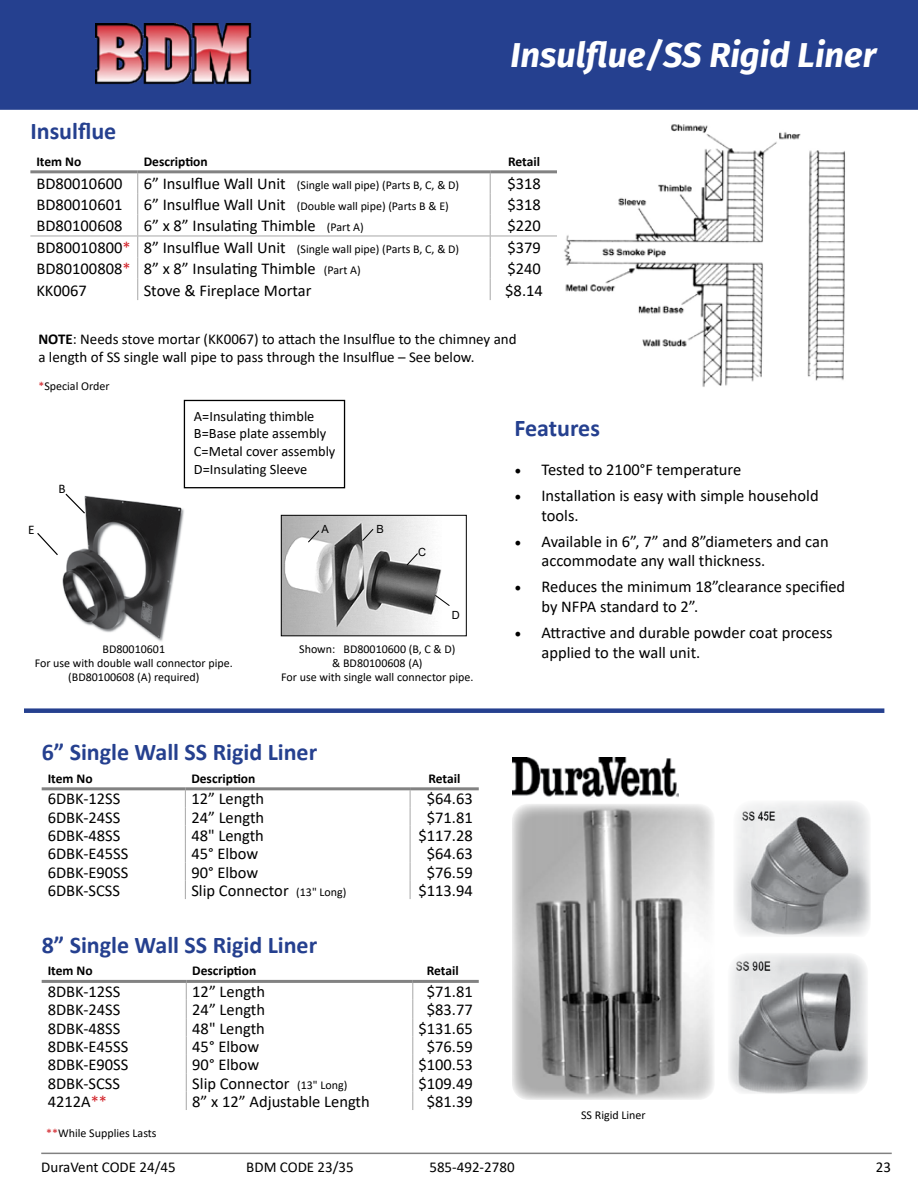
<style>
.page{position:relative;width:918px;height:1188px;background:#fff}
.page>*{position:absolute;margin:0;border:0;box-sizing:border-box;transform-origin:0 0}
.t1{font:italic 700 34.5px "Fira Sans";color:#fff}
.t2{font:700 24px "Calibri";color:#25408f}
.t3{font:16.5px/19.8px "Calibri";color:#000}
.t4{font:15px/18px "Calibri";color:#000}
.t5{font:14.4px/17.2px "Calibri";color:#000}
.t6{font:700 13.5px "Calibri";color:#000}
.t7{font:13.2px "Calibri";color:#000}
.t8{font:12px/14.4px "Calibri";color:#000;text-align:center}
.t9{font:11.25px "Arial";color:#000}
.s1{font-size:16.5px}
.s2{font-size:12px}
.s3{color:#d2232a}
.s4{font-weight:700}
.s5{font-family:"Minion Pro";font-size:18px}
</style>
<div class="page">
<hr style="left:41px;top:1153px;width:851px;height:1px;background:#818181">
<div style="left:0;top:0;width:918px;height:110px;background:#25408f"></div>
<div style="left:95px;top:21px;width:250px;height:83px;background:#25408f"></div>
<svg style="left:185px;top:790px;width:1px;height:109px"></svg>
<svg style="left:410px;top:790px;width:1px;height:109px"></svg>
<hr style="left:42px;top:787px;width:143px;height:3px;background:#828282">
<hr style="left:185px;top:787px;width:225px;height:3px;background:#828282">
<hr style="left:410px;top:787px;width:69px;height:3px;background:#828282">
<svg style="left:186px;top:983px;width:1px;height:127px"></svg>
<svg style="left:412px;top:983px;width:1px;height:127px"></svg>
<hr style="left:42px;top:980px;width:144px;height:3px;background:#828282">
<hr style="left:186px;top:980px;width:227px;height:3px;background:#828282">
<hr style="left:413px;top:980px;width:66px;height:3px;background:#828282">
<img style="left:512px;top:757px;width:167px;height:40px">
<img style="left:734px;top:801px;width:137px;height:135px">
<img style="left:729px;top:954px;width:139px;height:140px">
<img style="left:512px;top:804px;width:202px;height:296px">
<div style="left:24px;top:708px;width:860px;height:5px;background:#25408f"></div>
<svg style="left:137px;top:173px;width:1px;height:127px"></svg>
<svg style="left:490px;top:173px;width:1px;height:127px"></svg>
<hr style="left:30px;top:170px;width:108px;height:3px;background:#828282">
<hr style="left:138px;top:170px;width:352px;height:3px;background:#828282">
<hr style="left:490px;top:170px;width:68px;height:3px;background:#828282">
<hr style="left:30px;top:236px;width:108px;height:1px;background:#a7a7a7">
<hr style="left:138px;top:236px;width:352px;height:1px;background:#a7a7a7">
<hr style="left:490px;top:236px;width:68px;height:1px;background:#a7a7a7">
<img style="left:62px;top:488px;width:132px;height:154px">
<img style="left:283px;top:517px;width:158px;height:117px">
<svg style="left:307px;top:529px;width:13px;height:15px"></svg>
<svg style="left:361px;top:528px;width:14px;height:14px"></svg>
<svg style="left:406px;top:552px;width:13px;height:14px"></svg>
<svg style="left:435px;top:594px;width:15px;height:13px"></svg>
<div style="left:281px;top:515px;width:186px;height:121px;border:1px solid #000"></div>
<div style="left:184px;top:400px;width:161px;height:88px;border:1px solid #000"></div>
<svg style="left:64px;top:492px;width:22px;height:23px"></svg>
<svg style="left:37px;top:533px;width:21px;height:22px"></svg>
<img style="left:557px;top:124px;width:289px;height:263px">
<img style="left:96px;top:24px;width:156px;height:60px">
<h1 class="t1" style="left:511px;top:31px;width:367px">Insulflue/SS Rigid Liner</h1>
<h2 class="t2" style="left:30px;top:114px;width:87px">Insulflue</h2>
<p class="t6" style="left:36px;top:152px;width:47px">Item No</p>
<p class="t6" style="left:144px;top:152px;width:66px">Description</p>
<p class="t6" style="left:508px;top:152px;width:33px">Retail</p>
<p class="t3" style="left:36px;top:173px;width:88px">BD80010600</p>
<p class="t8" style="left:144px;top:177px;width:317px"><span class="s1">6” Insulflue Wall Unit</span> (Single wall pipe) (Parts B, C, &amp; D)</p>
<p class="t3" style="left:507px;top:173px;width:35px">$318</p>
<p class="t3" style="left:36px;top:194px;width:88px">BD80010601</p>
<p class="t8" style="left:144px;top:199px;width:307px"><span class="s1">6” Insulflue Wall Unit</span> (Double wall pipe) (Parts B &amp; E)</p>
<p class="t3" style="left:507px;top:194px;width:35px">$318</p>
<p class="t3" style="left:36px;top:216px;width:88px">BD80100608</p>
<p class="t3" style="left:144px;top:216px;width:222px">6” x 8” Insulating Thimble <span class="s2">(Part A)</span></p>
<p class="t3" style="left:507px;top:216px;width:35px">$220</p>
<p class="t3" style="left:36px;top:237px;width:424px">BD80010800<span class="s3">*</span> 8” Insulflue Wall Unit <span class="s2">(Single wall pipe) (Parts B, C, &amp; D)</span></p>
<p class="t3" style="left:507px;top:237px;width:35px">$379</p>
<p class="t3" style="left:36px;top:258px;width:326px">BD80100808<span class="s3">*</span> 8” x 8” Insulating Thimble <span class="s2">(Part A)</span></p>
<p class="t3" style="left:507px;top:258px;width:35px">$240</p>
<p class="t3" style="left:36px;top:280px;width:52px">KK0067</p>
<p class="t3" style="left:144px;top:280px;width:169px">Stove &amp; Fireplace Mortar</p>
<p class="t3" style="left:505px;top:280px;width:39px">$8.14</p>
<p class="t4" style="left:38px;top:329px;width:480px"><span class="s4">NOTE</span>: Needs stove mortar (KK0067) to attach the Insulflue to the chimney and a length of SS single wall pipe to pass through the Insulflue – See below.</p>
<p class="t8" style="left:38px;top:379px;width:73px"><span class="s3">*</span>Special Order</p>
<p class="t7" style="left:28px;top:520px;width:8px">E</p>
<p class="t7" style="left:59px;top:479px;width:9px">B</p>
<p class="t5" style="left:194px;top:407px;width:143px">A=Insulating thimble<br>B=Base plate assembly<br>C=Metal cover assembly</p>
<p class="t5" style="left:194px;top:461px;width:115px">D=Insulating Sleeve</p>
<p class="t9" style="left:322px;top:521px;width:9px">A</p>
<p class="t9" style="left:377px;top:521px;width:9px">B</p>
<p class="t9" style="left:418px;top:545px;width:10px">C</p>
<p class="t8" style="left:35px;top:641px;width:200px">BD80010601<br>For use with double wall connector pipe. (BD80100608 (A) required)</p>
<p class="t9" style="left:452px;top:607px;width:10px">D</p>
<p class="t8" style="left:281px;top:641px;width:194px">Shown: BD80010600 (B, C &amp; D)<br>&amp; BD80100608 (A)<br>For use with single wall connector pipe.</p>
<h2 class="t2" style="left:42px;top:735px;width:277px">6” Single Wall SS Rigid Liner</h2>
<p class="t6" style="left:48px;top:769px;width:47px">Item No</p>
<p class="t6" style="left:191px;top:769px;width:66px">Description</p>
<p class="t6" style="left:428px;top:769px;width:33px">Retail</p>
<p class="t3" style="left:48px;top:788px;width:74px">6DBK-12SS</p>
<p class="t3" style="left:191px;top:788px;width:74px">12” Length</p>
<p class="t3" style="left:427px;top:788px;width:47px">$64.63</p>
<p class="t3" style="left:48px;top:807px;width:74px">6DBK-24SS</p>
<p class="t3" style="left:191px;top:807px;width:74px">24” Length</p>
<p class="t3" style="left:427px;top:807px;width:47px">$71.81</p>
<p class="t3" style="left:48px;top:825px;width:74px">6DBK-48SS</p>
<p class="t3" style="left:191px;top:825px;width:74px">48" Length</p>
<p class="t3" style="left:418px;top:825px;width:56px">$117.28</p>
<p class="t3" style="left:48px;top:844px;width:82px">6DBK-E45SS</p>
<p class="t3" style="left:191px;top:844px;width:68px">45° Elbow</p>
<p class="t3" style="left:427px;top:844px;width:47px">$64.63</p>
<p class="t3" style="left:48px;top:862px;width:82px">6DBK-E90SS</p>
<p class="t3" style="left:191px;top:862px;width:68px">90° Elbow</p>
<p class="t3" style="left:427px;top:862px;width:47px">$76.59</p>
<p class="t3" style="left:48px;top:880px;width:74px">6DBK-SCSS</p>
<p class="t3" style="left:191px;top:880px;width:157px">Slip Connector <span class="s2">(13" Long)</span></p>
<p class="t3" style="left:418px;top:880px;width:56px">$113.94</p>
<h2 class="t2" style="left:42px;top:928px;width:277px">8” Single Wall SS Rigid Liner</h2>
<p class="t6" style="left:48px;top:961px;width:47px">Item No</p>
<p class="t6" style="left:192px;top:961px;width:66px">Description</p>
<p class="t6" style="left:427px;top:961px;width:33px">Retail</p>
<p class="t3" style="left:48px;top:981px;width:74px">8DBK-12SS</p>
<p class="t3" style="left:192px;top:981px;width:74px">12” Length</p>
<p class="t3" style="left:427px;top:981px;width:47px">$71.81</p>
<p class="t3" style="left:48px;top:999px;width:74px">8DBK-24SS</p>
<p class="t3" style="left:192px;top:999px;width:74px">24” Length</p>
<p class="t3" style="left:427px;top:999px;width:47px">$83.77</p>
<p class="t3" style="left:48px;top:1018px;width:74px">8DBK-48SS</p>
<p class="t3" style="left:192px;top:1018px;width:74px">48" Length</p>
<p class="t3" style="left:418px;top:1018px;width:56px">$131.65</p>
<p class="t3" style="left:48px;top:1036px;width:82px">8DBK-E45SS</p>
<p class="t3" style="left:192px;top:1036px;width:68px">45° Elbow</p>
<p class="t3" style="left:427px;top:1036px;width:47px">$76.59</p>
<p class="t3" style="left:48px;top:1055px;width:82px">8DBK-E90SS</p>
<p class="t3" style="left:192px;top:1055px;width:68px">90° Elbow</p>
<p class="t3" style="left:418px;top:1055px;width:56px">$100.53</p>
<p class="t3" style="left:48px;top:1073px;width:74px">8DBK-SCSS</p>
<p class="t3" style="left:192px;top:1073px;width:157px">Slip Connector <span class="s2">(13" Long)</span></p>
<p class="t3" style="left:418px;top:1073px;width:56px">$109.49</p>
<p class="t3" style="left:48px;top:1091px;width:61px">4212A<span class="s3">**</span></p>
<p class="t3" style="left:192px;top:1091px;width:179px">8” x 12” Adjustable Length</p>
<p class="t3" style="left:427px;top:1091px;width:47px">$81.39</p>
<p class="t8" style="left:46px;top:1126px;width:112px"><span class="s3">**</span>While Supplies Lasts</p>
<h2 class="t2" style="left:514px;top:411px;width:87px">Features</h2>
<p class="t3" style="left:514px;top:459px;width:228px"><span class="s5">•</span> Tested to 2100°F temperature</p>
<p class="t3" style="left:542px;top:485px;width:279px;text-indent:-27px"><span class="s5">•</span> Installation is easy with simple household tools.</p>
<p class="t3" style="left:542px;top:531px;width:289px;text-indent:-27px"><span class="s5">•</span> Available in 6”, 7” and 8”diameters and can accommodate any wall thickness.</p>
<p class="t3" style="left:542px;top:576px;width:305px;text-indent:-27px"><span class="s5">•</span> Reduces the minimum 18”clearance specified by NFPA standard to 2”.</p>
<p class="t3" style="left:542px;top:622px;width:293px;text-indent:-27px"><span class="s5">•</span> Attractive and durable powder coat process applied to the wall unit.</p>
<p class="t8" style="left:581px;top:1108px;width:66px">SS Rigid Liner</p>
<p class="t4" style="left:41px;top:1158px;width:136px">DuraVent CODE 24/45</p>
<p class="t4" style="left:429px;top:1158px;width:87px">585-492-2780</p>
<p class="t4" style="left:876px;top:1158px;width:17px">23</p>
<p class="t4" style="left:246px;top:1158px;width:109px">BDM CODE 23/35</p>
</div>
